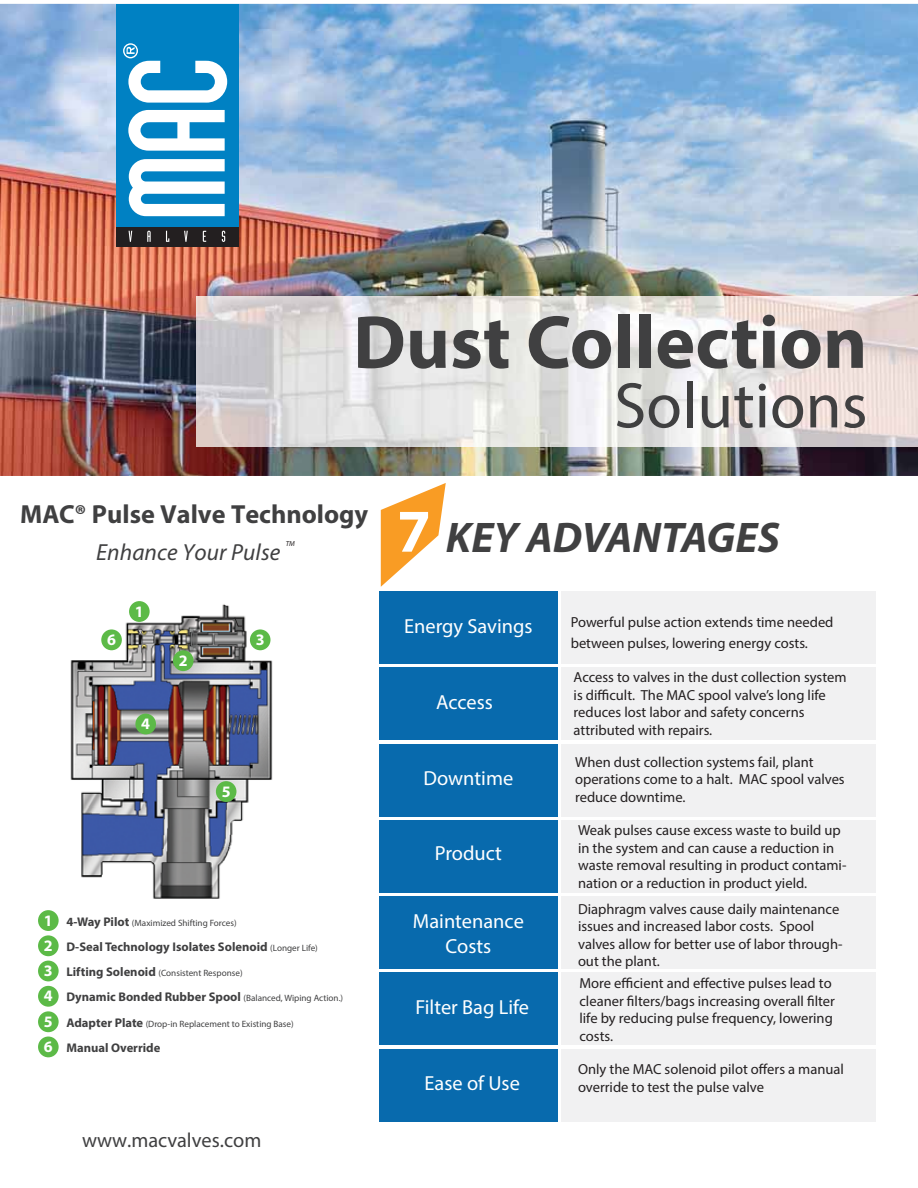
<style>
.page{position:relative;width:918px;height:1188px;background:#fff}
.page>*{position:absolute;margin:0;border:0;box-sizing:border-box;transform-origin:0 0}
.t1{font:700 75.75px "Myriad Pro";color:#404041}
.t2{font:64.95px "Myriad Pro";color:#404041}
.t3{font:700 61.2px "Myriad Pro";color:#fff}
.t4{font:italic 700 43.05px "Myriad Pro";color:#404041}
.t5{font:700 26.25px "Myriad Pro";color:#404041}
.t6{font:italic 23.25px "Myriad Pro";letter-spacing:.005em;color:#404041}
.t7{font:20.4px/24.5px "Myriad Pro";color:#fff;text-align:center}
.t8{font:300 20.4px "Myriad Pro";color:#404041}
.t9{font:700 16.05px/25.2px "Myriad Pro";color:#fff;text-align:justify}
.t10{font:14.55px/17.5px "Myriad Pro";color:#231f20}
.t11{font:700 12.6px "Myriad Pro";color:#404041}
.t12{font:300 9.15px "Myriad Pro";color:#404041}
.t13{font:italic 7.35px "Myriad Pro";color:#231f20}
.s1{font-weight:700;font-size:12.6px}
.s2{font-weight:300;font-size:9.15px}
</style>
<div class="page">
<svg style="left:381px;top:483px;width:65px;height:104px"></svg>
<img style="left:0;top:4px;width:918px;height:472px">
<img style="left:197px;top:296px;width:721px;height:151px">
<img style="left:30px;top:32px;width:307px;height:145px">
<div style="left:379px;top:591px;width:178px;height:73px;background:#086aad"></div>
<div style="left:379px;top:668px;width:178px;height:72px;background:#086aad"></div>
<div style="left:379px;top:744px;width:178px;height:72px;background:#086aad"></div>
<div style="left:379px;top:820px;width:178px;height:73px;background:#086aad"></div>
<div style="left:379px;top:896px;width:178px;height:73px;background:#086aad"></div>
<div style="left:379px;top:972px;width:178px;height:73px;background:#086aad"></div>
<div style="left:379px;top:1049px;width:178px;height:72px;background:#086aad"></div>
<div style="left:561px;top:591px;width:314px;height:73px;background:#f1f1f2"></div>
<div style="left:561px;top:668px;width:314px;height:72px;background:#f1f1f2"></div>
<div style="left:561px;top:744px;width:314px;height:72px;background:#f1f1f2"></div>
<div style="left:561px;top:820px;width:314px;height:73px;background:#f1f1f2"></div>
<div style="left:561px;top:896px;width:314px;height:73px;background:#f1f1f2"></div>
<div style="left:561px;top:972px;width:314px;height:73px;background:#f1f1f2"></div>
<div style="left:561px;top:1049px;width:314px;height:72px;background:#f1f1f2"></div>
<img style="left:70px;top:601px;width:203px;height:298px">
<svg style="left:134px;top:629px;width:6px;height:5px"></svg>
<svg style="left:234px;top:617px;width:8px;height:10px"></svg>
<div style="left:38px;top:910px;width:21px;height:21px;background:#5cba47;border-radius:50%"></div>
<div style="left:38px;top:935px;width:21px;height:21px;background:#5cba47;border-radius:50%"></div>
<div style="left:38px;top:961px;width:21px;height:20px;background:#5cba47;border-radius:50%"></div>
<div style="left:38px;top:986px;width:21px;height:21px;background:#5cba47;border-radius:50%"></div>
<div style="left:38px;top:1011px;width:21px;height:21px;background:#5cba47;border-radius:50%"></div>
<div style="left:38px;top:1037px;width:21px;height:20px;background:#5cba47;border-radius:50%"></div>
<div style="left:129px;top:601px;width:21px;height:21px;background:#5cba47;border-radius:50%"></div>
<div style="left:173px;top:650px;width:21px;height:21px;background:#5cba47;border-radius:50%"></div>
<div style="left:250px;top:629px;width:21px;height:21px;background:#5cba47;border-radius:50%"></div>
<div style="left:135px;top:714px;width:21px;height:20px;background:#5cba47;border-radius:50%"></div>
<div style="left:216px;top:781px;width:20px;height:21px;background:#5cba47;border-radius:50%"></div>
<div style="left:101px;top:629px;width:21px;height:21px;background:#5cba47;border-radius:50%"></div>
<div style="left:116px;top:226px;width:122px;height:21px;background:#231f20"></div>
<div style="left:116px;top:4px;width:122px;height:222px;background:#0081c3"></div>
<svg style="left:123px;top:43px;width:104px;height:199px"></svg>
<h1 class="t1" style="left:353px;top:314px;width:516px">Dust Collection</h1>
<h2 class="t2" style="left:614px;top:381px;width:255px">Solutions</h2>
<h3 class="t5" style="left:20px;top:504px;width:349px">MAC® Pulse Valve Technology</h3>
<h3 class="t6" style="left:96px;top:538px;width:186px">Enhance Your Pulse</h3>
<p class="t13" style="left:286px;top:539px;width:11px">TM</p>
<p class="t9" style="left:107px;top:628px;width:10px">6</p>
<p class="t9" style="left:135px;top:600px;width:10px">1</p>
<p class="t9" style="left:141px;top:712px;width:10px">4</p>
<p class="t9" style="left:179px;top:649px;width:10px">2</p>
<p class="t9" style="left:256px;top:628px;width:10px">3</p>
<p class="t9" style="left:222px;top:780px;width:10px">5</p>
<p class="t9" style="left:44px;top:909px;width:10px">1<br>2<br>3<br>4<br>5</p>
<p class="t9" style="left:44px;top:1035px;width:10px">6</p>
<p class="t12" style="left:66px;top:920px;width:172px"><span class="s1">4-Way Pilot</span> (Maximized Shifting Forces)</p>
<p class="t12" style="left:66px;top:969px;width:178px"><span class="s1">Lifting Solenoid</span> (Consistent Response)</p>
<p class="t11" style="left:66px;top:992px;width:278px">Dynamic Bonded Rubber Spool <span class="s2">(Balanced, Wiping Action.)</span></p>
<p class="t12" style="left:66px;top:1021px;width:229px"><span class="s1">Adapter Plate</span> (Drop-in Replacement to Existing Base)</p>
<p class="t11" style="left:66px;top:1043px;width:96px">Manual Override</p>
<p class="t11" style="left:66px;top:942px;width:253px">D-Seal Technology Isolates Solenoid <span class="s2">(Longer Life)</span></p>
<h3 class="t8" style="left:82px;top:1133px;width:181px">www.macvalves.com</h3>
<h3 class="t3" style="left:397px;top:508px;width:35px">7</h3>
<h3 class="t4" style="left:446px;top:512px;width:335px">KEY ADVANTAGES</h3>
<h3 class="t7" style="left:404px;top:616px;width:130px">Energy Savings</h3>
<h3 class="t7" style="left:436px;top:691px;width:58px">Access</h3>
<h3 class="t7" style="left:424px;top:767px;width:91px">Downtime</h3>
<h3 class="t7" style="left:435px;top:843px;width:69px">Product</h3>
<h3 class="t7" style="left:413px;top:911px;width:112px">Maintenance<br>Costs</h3>
<h3 class="t7" style="left:415px;top:997px;width:115px">Filter Bag Life</h3>
<h3 class="t7" style="left:425px;top:1072px;width:97px">Ease of Use</h3>
<p class="t10" style="left:571px;top:612px;width:264px;line-height:21px">Powerful pulse action extends time needed between pulses, lowering energy costs.</p>
<p class="t10" style="left:574px;top:669px;width:274px">Access to valves in the dust collection system is difficult. The MAC spool valve’s long life reduces lost labor and safety concerns attributed with repairs.</p>
<p class="t10" style="left:575px;top:754px;width:271px">When dust collection systems fail, plant operations come to a halt. MAC spool valves reduce downtime.</p>
<p class="t10" style="left:578px;top:822px;width:270px">Weak pulses cause excess waste to build up in the system and can cause a reduction in waste removal resulting in product contami&shy;nation or a reduction in product yield.</p>
<p class="t10" style="left:578px;top:901px;width:266px">Diaphragm valves cause daily maintenance issues and increased labor costs. Spool valves allow for better use of labor through&shy;out the plant.</p>
<p class="t10" style="left:579px;top:975px;width:257px">More efficient and effective pulses lead to cleaner filters/bags increasing overall filter life by reducing pulse frequency, lowering costs.</p>
<p class="t10" style="left:578px;top:1061px;width:268px">Only the MAC solenoid pilot offers a manual override to test the pulse valve</p>
</div>
